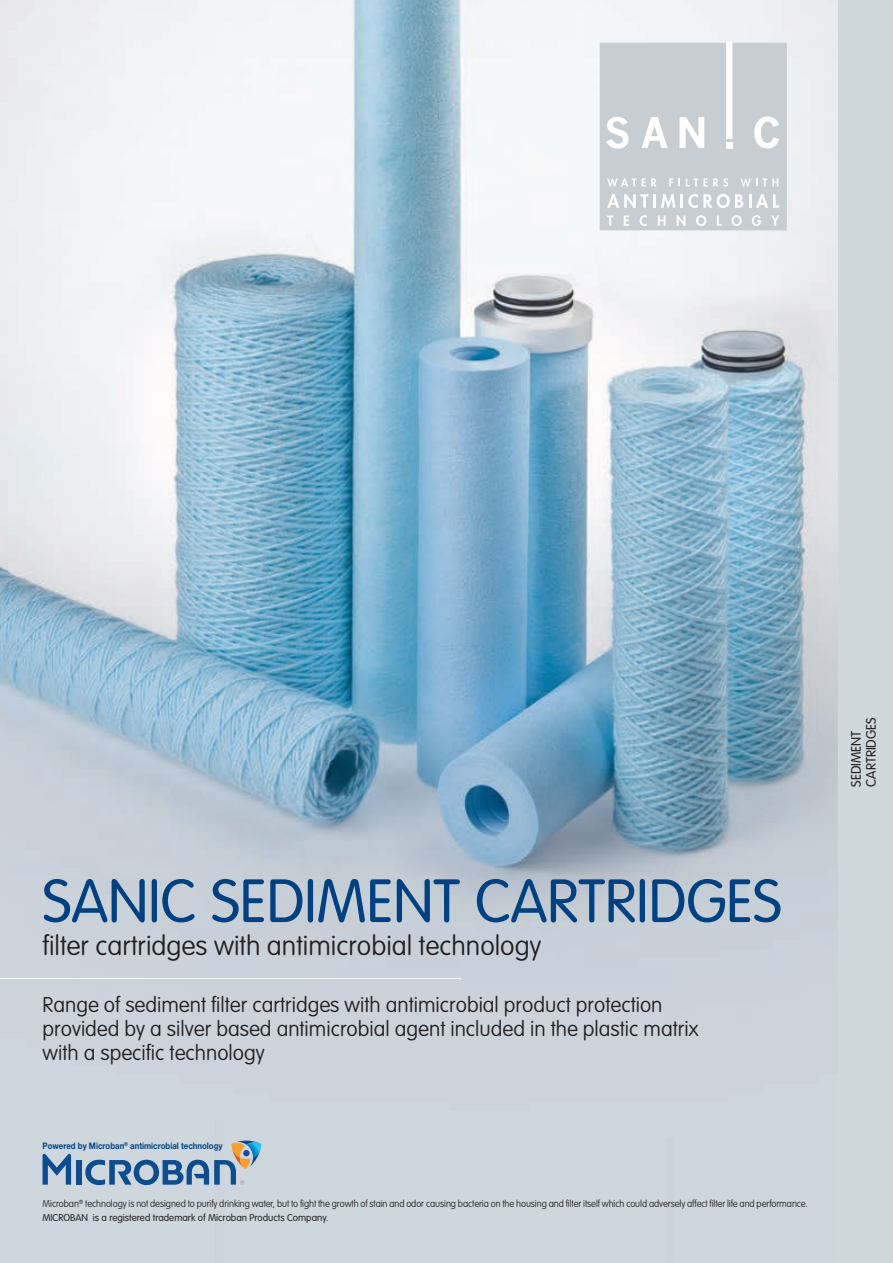
<style>
.page{position:relative;width:893px;height:1263px;background:#fff}
.page>*{position:absolute;margin:0;border:0;box-sizing:border-box;transform-origin:0 0}
.t1{font:300 60px "VAG Rounded";color:#014181}
.t2{font:100 27px "VAG Rounded";color:#231f20}
.t3{font:100 21px/24px "VAG Rounded";color:#231f20}
.t4{font:300 13.5px/15px "VAG Rounded";color:#231f20}
.t5{font:100 9.75px/13.5px "VAG Rounded";letter-spacing:-.005em;color:#231f20;scale:.95 1}
.t6{font:700 9px "Helvetica Neue";color:#01457f;scale:.87 1}
.s1{font-weight:300}
</style>
<div class="page">
<img style="left:0;top:0;width:838px;height:1263px">
<div style="left:838px;top:0;width:55px;height:1263px;background:#cfd8dd"></div>
<svg style="left:600px;top:43px;width:187px;height:187px;background:#ccd3d8"></svg>
<hr style="left:0;top:978px;width:461px;height:1px;background:#fff">
<div style="left:76px;top:1160px;width:6px;height:25px;background:#0d4c8d"></div>
<svg style="left:43px;top:1154px;width:28px;height:31px"></svg>
<svg style="left:85px;top:1140px;width:176px;height:45px;background:#9bb0c4"></svg>
<h1 class="t1" style="left:43px;top:867px;width:741px">SANIC SEDIMENT CARTRIDGES</h1>
<h2 class="t2" style="left:43px;top:930px;width:500px">filter cartridges with antimicrobial technology</h2>
<h3 class="t3" style="left:43px;top:993px;width:657px">Range of sediment filter cartridges with antimicrobial product protection provided by a silver based antimicrobial agent included in the plastic matrix with a specific technology</h3>
<p class="t6" style="left:43px;top:1140px;width:208px">Powered by Microban<sup>®</sup> antimicrobial technology</p>
<p class="t5" style="left:43px;top:1197px;width:807px">Microban<sup>®</sup> technology is not designed to purify drinking water, but to fight the growth of stain and odor causing bacteria on the housing and filter itself which could adversely affect filter life and performance.<br><span class="s1">MICROBAN is a registered trademark of Microban Products Company.</span></p>
<h3 class="t4" style="left:849px;top:787px;width:71px;rotate:-90deg">SEDIMENT<br>CARTRIDGES</h3>
</div>
